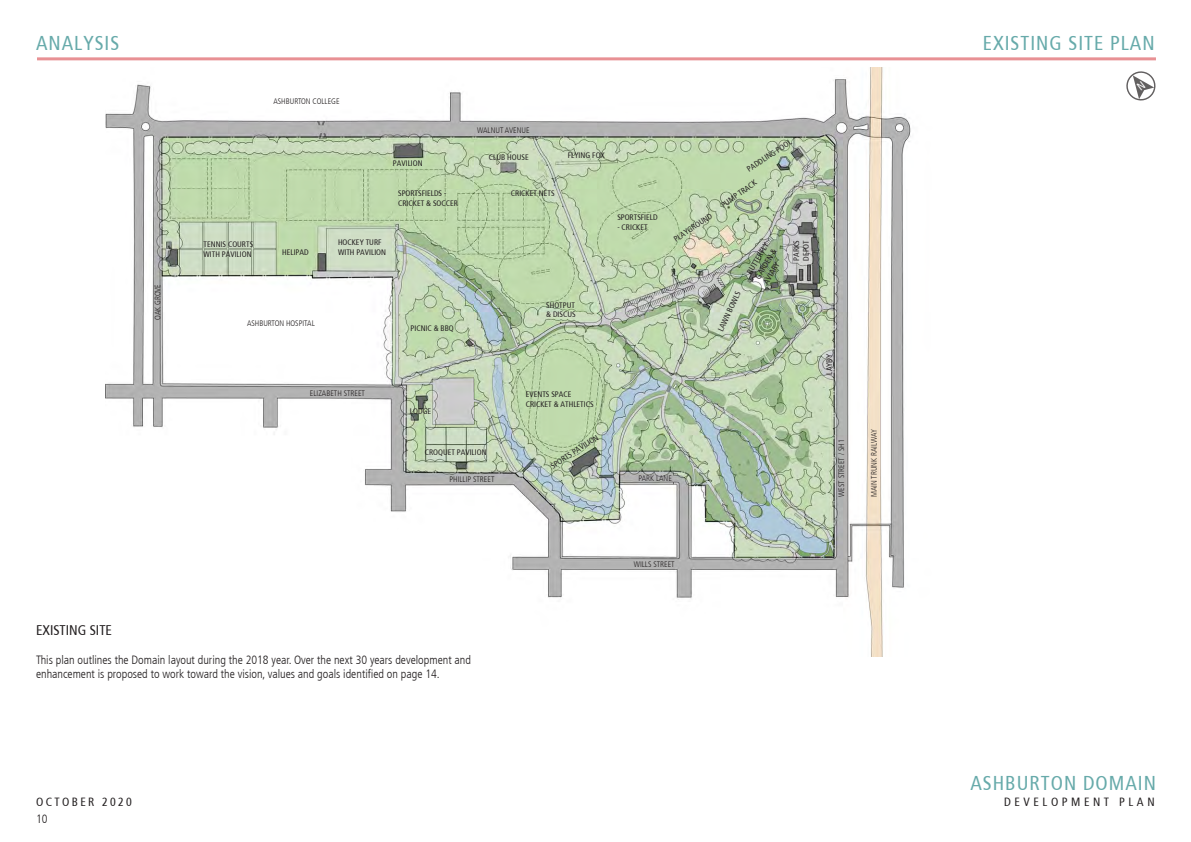
<style>
.page{position:relative;width:1191px;height:842px;background:#fff}
.page>*{position:absolute;margin:0;border:0;box-sizing:border-box;transform-origin:0 0}
.t1{font:condensed 20px "Frutiger";letter-spacing:.05em;color:#67aaaa}
.t2{font:condensed 14px "Frutiger";color:#231f20}
.t3{font:300 condensed 12px/14.4px "Frutiger";color:#231f20}
.t4{font:condensed 11.9px "Frutiger";letter-spacing:.3em;color:#231f20}
.t5{font:condensed 11.9px "Frutiger";letter-spacing:.2em;color:#231f20}
.t6{font:condensed 8px/9.6px "Frutiger";color:#231f20}
.t7{font:300 condensed 8px "Frutiger";color:#231f20}
</style>
<div class="page">
<hr style="left:37px;top:57px;width:1119px;height:3px;background:#d1232a">
<img style="left:105px;top:68px;width:806px;height:589px">
<svg style="left:1126px;top:71px;width:30px;height:30px"></svg>
<h1 class="t1" style="left:36px;top:34px;width:85px">ANALYSIS</h1>
<p class="t7" style="left:154px;top:320px;width:38px;rotate:-90deg">OAK GROVE</p>
<p class="t7" style="left:273px;top:97px;width:68px">ASHBURTON COLLEGE</p>
<p class="t7" style="left:477px;top:127px;width:54px">WALNUT AVENUE</p>
<p class="t6" style="left:393px;top:160px;width:31px">PAVILION</p>
<p class="t6" style="left:489px;top:154px;width:41px">CLUB HOUSE</p>
<p class="t6" style="left:568px;top:152px;width:39px">FLYING FOX</p>
<p class="t6" style="left:745px;top:166px;width:53px;rotate:-33deg">PADDLING POOL</p>
<p class="t6" style="left:398px;top:189px;width:50px">SPORTSFIELDS -</p>
<p class="t6" style="left:398px;top:199px;width:61px">CRICKET &amp; SOCCER</p>
<p class="t6" style="left:511px;top:189px;width:45px">CRICKET NETS</p>
<p class="t6" style="left:719px;top:202px;width:43px;rotate:-35deg">PUMP TRACK</p>
<p class="t6" style="left:204px;top:240px;width:51px">TENNIS COURTS<br>WITH PAVILION</p>
<p class="t6" style="left:282px;top:248px;width:28px">HELIPAD</p>
<p class="t6" style="left:338px;top:238px;width:45px">HOCKEY TURF</p>
<p class="t6" style="left:338px;top:248px;width:50px">WITH PAVILION</p>
<p class="t6" style="left:617px;top:213px;width:42px">SPORTSFIELD</p>
<p class="t6" style="left:617px;top:223px;width:32px">- CRICKET</p>
<p class="t6" style="left:672px;top:236px;width:46px;rotate:-33deg">PLAYGROUND</p>
<p class="t6" style="left:745px;top:271px;width:36px;rotate:-59deg">BUTTERFLY</p>
<p class="t6" style="left:753px;top:276px;width:35px;rotate:-59deg">GARDEN &amp;</p>
<p class="t6" style="left:762px;top:281px;width:25px;rotate:-59deg">AVIARY</p>
<p class="t6" style="left:792px;top:261px;width:22px;rotate:-90deg">PARKS<br>DEPOT</p>
<p class="t7" style="left:247px;top:320px;width:69px">ASHBURTON HOSPITAL</p>
<p class="t6" style="left:410px;top:324px;width:45px">PICNIC &amp; BBQ</p>
<p class="t6" style="left:546px;top:301px;width:31px">SHOTPUT &amp; DISCUS</p>
<p class="t6" style="left:716px;top:329px;width:45px;rotate:-66deg">LAWN BOWLS</p>
<p class="t6" style="left:825px;top:374px;width:22px;rotate:-90deg">LAYBY</p>
<p class="t7" style="left:310px;top:390px;width:57px">ELIZABETH STREET</p>
<p class="t6" style="left:410px;top:407px;width:23px">LODGE</p>
<p class="t6" style="left:425px;top:448px;width:63px">CROQUET PAVILION</p>
<p class="t7" style="left:449px;top:475px;width:46px">PHILLIP STREET</p>
<p class="t6" style="left:526px;top:390px;width:47px">EVENTS SPACE</p>
<p class="t6" style="left:526px;top:400px;width:69px">CRICKET &amp; ATHLETICS</p>
<p class="t6" style="left:549px;top:463px;width:57px;rotate:-33deg">SPORTS PAVILION</p>
<p class="t7" style="left:638px;top:474px;width:35px">PARK LANE</p>
<p class="t7" style="left:838px;top:497px;width:59px;rotate:-90deg">WEST STREET / SH1</p>
<p class="t7" style="left:870px;top:497px;width:69px;rotate:-90deg">MAIN TRUNK RAILWAY</p>
<p class="t2" style="left:36px;top:624px;width:78px">EXISTING SITE</p>
<p class="t3" style="left:36px;top:653px;width:436px">This plan outlines the Domain layout during the 2018 year. Over the next 30 years development and enhancement is proposed to work toward the vision, values and goals identified on page 14.</p>
<p class="t7" style="left:634px;top:560px;width:42px">WILLS STREET</p>
<p class="t1" style="left:982px;top:34px;width:173px">EXISTING SITE PLAN</p>
<h1 class="t1" style="left:970px;top:774px;width:187px">ASHBURTON DOMAIN</h1>
<h3 class="t5" style="left:36px;top:796px;width:97px">OCTOBER 2020</h3>
<h3 class="t4" style="left:1004px;top:796px;width:152px">DEVELOPMENT PLAN</h3>
<p class="t3" style="left:36px;top:812px;width:13px">10</p>
</div>
